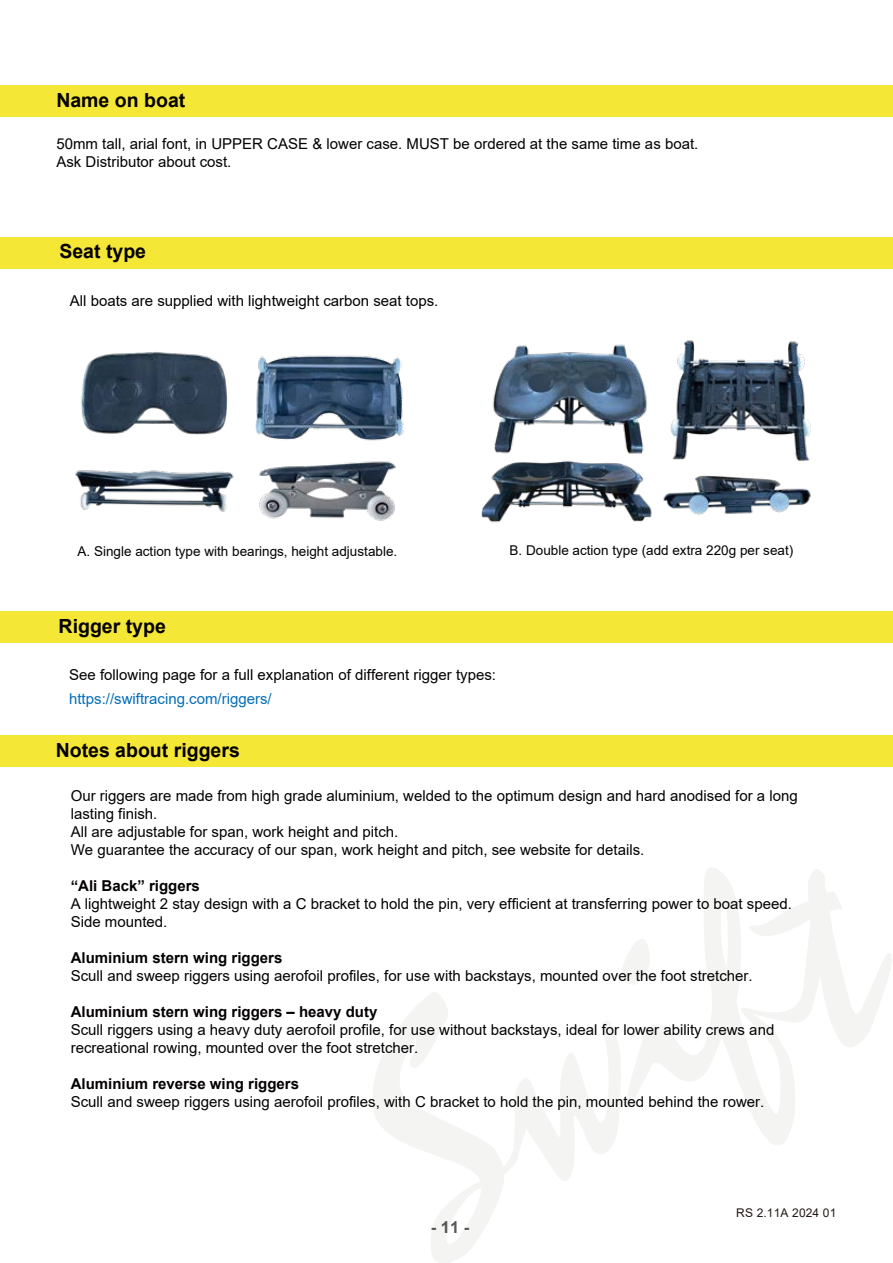
<style>
.page{position:relative;width:893px;height:1263px;background:#fff}
.page>*{position:absolute;margin:0;border:0;box-sizing:border-box;transform-origin:0 0}
.t1{font:700 19.5px "Arial";color:#040000}
.t2{font:700 16.5px "Arial";color:#595757}
.t3{font:15px/18px "Arial";color:#040000}
.t4{font:700 15px "Arial";color:#040000}
.t5{font:15px "Arial";color:#036eb8}
.t6{font:13.5px "Arial";color:#040000}
.t7{font:12px "Arial";letter-spacing:.01em;color:#221815}
</style>
<div class="page">
<div style="left:0;top:85px;width:893px;height:32px;background:#f4e735"></div>
<div style="left:0;top:237px;width:893px;height:32px;background:#f4e735"></div>
<div style="left:0;top:611px;width:893px;height:31px;background:#f4e735"></div>
<div style="left:0;top:735px;width:893px;height:32px;background:#f4e735"></div>
<img style="left:481px;top:340px;width:330px;height:183px">
<img style="left:75px;top:352px;width:329px;height:169px">
<svg style="left:373px;top:992px;width:247px;height:271px"></svg>
<svg style="left:622px;top:868px;width:270px;height:277px"></svg>
<h1 class="t1" style="left:56px;top:87px;width:130px">Name on boat</h1>
<p class="t3" style="left:56px;top:134px;width:643px">50mm tall, arial font, in UPPER CASE &amp; lower case. MUST be ordered at the same time as boat.<br>Ask Distributor about cost.</p>
<h1 class="t1" style="left:59px;top:238px;width:88px">Seat type</h1>
<p class="t3" style="left:70px;top:291px;width:370px">All boats are supplied with lightweight carbon seat tops.</p>
<p class="t6" style="left:78px;top:541px;width:321px">A. Single action type with bearings, height adjustable.</p>
<p class="t6" style="left:510px;top:541px;width:285px">B. Double action type (add extra 220g per seat)</p>
<h1 class="t1" style="left:59px;top:613px;width:109px">Rigger type</h1>
<p class="t3" style="left:69px;top:666px;width:428px">See following page for a full explanation of different rigger types:</p>
<p class="t5" style="left:69px;top:689px;width:204px">https://swiftracing.com/riggers/</p>
<h1 class="t1" style="left:56px;top:736px;width:186px">Notes about riggers</h1>
<p class="t3" style="left:71px;top:787px;width:728px">Our riggers are made from high grade aluminium, welded to the optimum design and hard anodised for a long lasting finish.<br>All are adjustable for span, work height and pitch.<br>We guarantee the accuracy of our span, work height and pitch, see website for details.</p>
<p class="t4" style="left:71px;top:875px;width:131px">“Ali Back” riggers</p>
<p class="t3" style="left:71px;top:895px;width:723px">A lightweight 2 stay design with a C bracket to hold the pin, very efficient at transferring power to boat speed.<br>Side mounted.</p>
<p class="t4" style="left:71px;top:947px;width:213px">Aluminium stern wing riggers</p>
<p class="t3" style="left:71px;top:967px;width:683px">Scull and sweep riggers using aerofoil profiles, for use with backstays, mounted over the foot stretcher.</p>
<p class="t4" style="left:71px;top:1001px;width:308px">Aluminium stern wing riggers – heavy duty</p>
<p class="t3" style="left:71px;top:1021px;width:705px">Scull riggers using a heavy duty aerofoil profile, for use without backstays, ideal for lower ability crews and recreational rowing, mounted over the foot stretcher.</p>
<p class="t4" style="left:71px;top:1073px;width:230px">Aluminium reverse wing riggers</p>
<p class="t3" style="left:71px;top:1093px;width:695px">Scull and sweep riggers using aerofoil profiles, with C bracket to hold the pin, mounted behind the rower.</p>
<p class="t2" style="left:431px;top:1215px;width:40px">- 11 -</p>
<p class="t7" style="left:736px;top:1205px;width:102px">RS 2.11A 2024 01</p>
</div>
